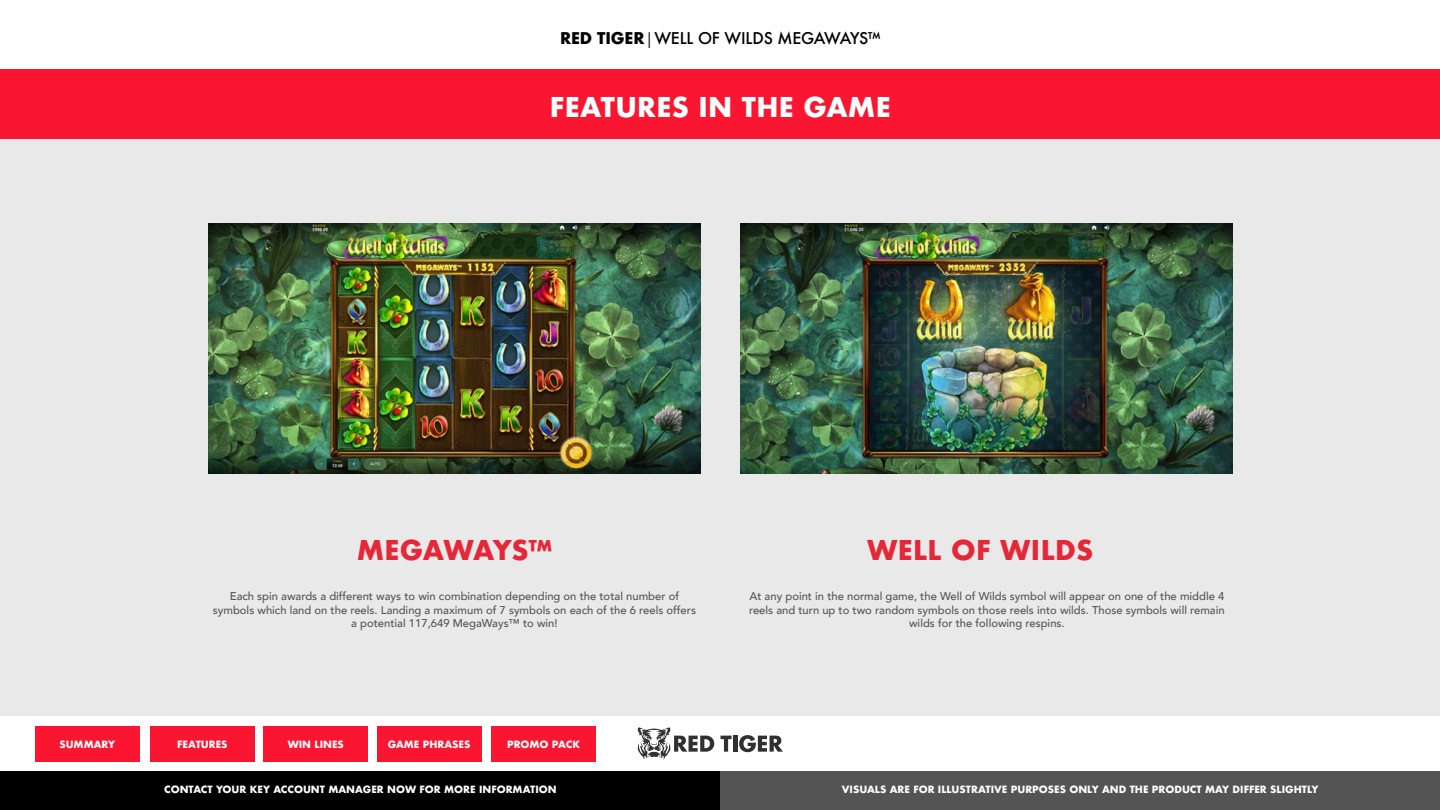
<style>
.page{position:relative;width:1440px;height:810px;background:#fff}
.page>*{position:absolute;margin:0;border:0;box-sizing:border-box;transform-origin:0 0}
.t1{font:700 26.55px "Futura";letter-spacing:.01em;color:#fff}
.t2{font:700 26.55px "Futura";letter-spacing:.01em;color:#e62737}
.t3{font:700 26.55px "Futura";letter-spacing:-.025em;color:#e62737}
.t4{font:500 15.75px "Futura";letter-spacing:-.01em;color:#000}
.t5{font:500 11.25px/13.5px "Avenir";color:#545454;text-align:center}
.t6{font:700 9.75px "Futura";color:#fff}
.s1{font-weight:700}
.s2{font-family:"Myriad Pro";font-weight:400}
</style>
<div class="page">
<div style="left:0;top:72px;width:1440px;height:644px;background:#e8e8e8"></div>
<div style="left:0;top:69px;width:1440px;height:69px;background:#fa1631"></div>
<svg style="left:638px;top:727px;width:76px;height:33px"></svg>
<svg style="left:721px;top:736px;width:11px;height:16px"></svg>
<hr style="left:733px;top:736px;width:4px;height:16px;background:#303030">
<svg style="left:739px;top:735px;width:44px;height:17px"></svg>
<div style="left:0;top:771px;width:720px;height:39px;background:#000"></div>
<div style="left:720px;top:771px;width:720px;height:39px;background:#545454"></div>
<img style="left:208px;top:224px;width:492px;height:250px">
<img style="left:741px;top:224px;width:492px;height:250px">
<div style="left:35px;top:726px;width:105px;height:35px;background:#fa1631"></div>
<div style="left:150px;top:726px;width:105px;height:35px;background:#fa1631"></div>
<div style="left:263px;top:726px;width:105px;height:35px;background:#fa1631"></div>
<div style="left:377px;top:726px;width:105px;height:35px;background:#fa1631"></div>
<div style="left:491px;top:726px;width:105px;height:35px;background:#fa1631"></div>
<h2 class="t4" style="left:560px;top:27px;width:322px"><span class="s1">RED TIGER</span> <span class="s2">|</span> WELL OF WILDS MEGAWAYS™</h2>
<h1 class="t1" style="left:550px;top:88px;width:342px">FEATURES IN THE GAME</h1>
<h1 class="t3" style="left:357px;top:531px;width:197px">MEGAWAYS™</h1>
<h1 class="t2" style="left:867px;top:531px;width:228px">WELL OF WILDS</h1>
<p class="t5" style="left:213px;top:589px;width:485px">Each spin awards a different ways to win combination depending on the total number of symbols which land on the reels. Landing a maximum of 7 symbols on each of the 6 reels offers a potential 117,649 MegaWays™ to win!</p>
<p class="t5" style="left:749px;top:589px;width:477px">At any point in the normal game, the Well of Wilds symbol will appear on one of the middle 4 reels and turn up to two random symbols on those reels into wilds. Those symbols will remain wilds for the following respins.</p>
<p class="t6" style="left:59px;top:737px;width:57px">SUMMARY</p>
<p class="t6" style="left:177px;top:737px;width:52px">FEATURES</p>
<p class="t6" style="left:288px;top:737px;width:58px">WIN LINES</p>
<p class="t6" style="left:388px;top:737px;width:84px">GAME PHRASES</p>
<p class="t6" style="left:507px;top:737px;width:75px">PROMO PACK</p>
<p class="t6" style="left:164px;top:783px;width:394px">CONTACT YOUR KEY ACCOUNT MANAGER NOW FOR MORE INFORMATION</p>
<p class="t6" style="left:842px;top:783px;width:478px">VISUALS ARE FOR ILLUSTRATIVE PURPOSES ONLY AND THE PRODUCT MAY DIFFER SLIGHTLY</p>
</div>
